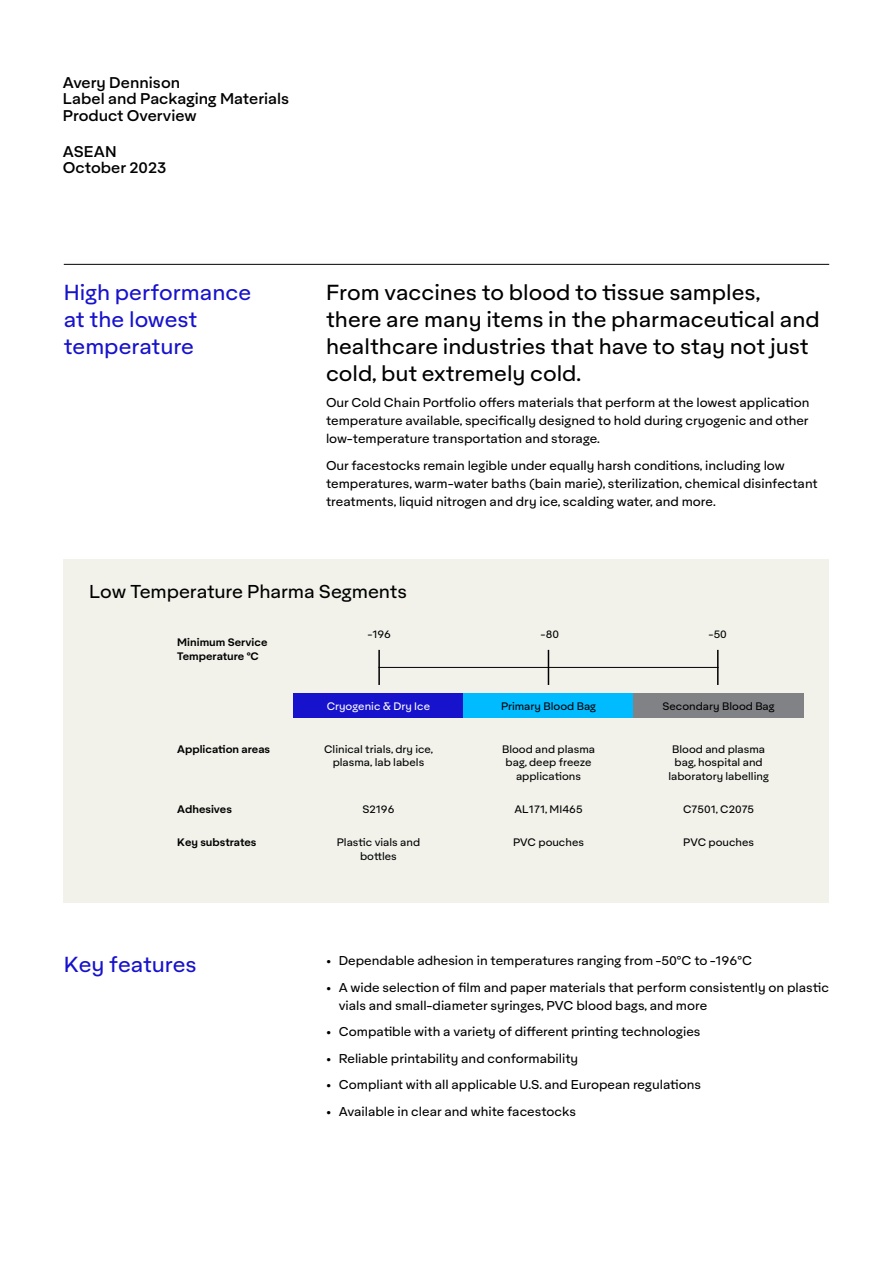
<style>
.page{position:relative;width:893px;height:1263px;background:#fff}
.page>*{position:absolute;margin:0;border:0;box-sizing:border-box;transform-origin:0 0}
.t1{font:21px/27px "Aktifo A";color:#000}
.t2{font:21px/27px "Aktifo A";color:#1712cc}
.t3{font:18px "Aktifo A";letter-spacing:-.005em;color:#000}
.t4{font:500 15px/16.5px "Aktifo A";color:#000}
.t5{font:12.3px/18px "Aktifo A";color:#000}
.t6{font:10.5px/13.5px "Aktifo A";color:#000;text-align:center}
.t7{font:600 10.5px/13.5px "Aktifo A";color:#000}
.t8{font:10.5px "Aktifo A";color:#fff}
</style>
<div class="page">
<hr style="left:64px;top:264px;width:765px;height:1px;background:#000">
<div style="left:64px;top:559px;width:765px;height:343px;background:#f2f2eb"></div>
<div style="left:293px;top:693px;width:170px;height:25px;background:#1712cc"></div>
<div style="left:463px;top:693px;width:171px;height:25px;background:#0bf"></div>
<div style="left:634px;top:693px;width:170px;height:25px;background:#808285"></div>
<hr style="left:378px;top:667px;width:341px;height:1px;background:#000">
<hr style="left:717px;top:650px;width:2px;height:35px;background:#000">
<hr style="left:548px;top:650px;width:1px;height:35px;background:#000">
<hr style="left:378px;top:650px;width:2px;height:35px;background:#000">
<p class="t4" style="left:63px;top:74px;width:228px">Avery Dennison<br>Label and Packaging Materials<br>Product Overview</p>
<p class="t4" style="left:63px;top:143px;width:105px">ASEAN<br>October 2023</p>
<h1 class="t2" style="left:64px;top:278px;width:189px">High performance at the lowest temperature</h1>
<h1 class="t1" style="left:326px;top:278px;width:495px">From vaccines to blood to tissue samples, there are many items in the pharmaceutical and healthcare industries that have to stay not just cold, but extremely cold.</h1>
<p class="t5" style="left:326px;top:393px;width:485px;text-align:justify">Our Cold Chain Portfolio offers materials that perform at the lowest application temperature available, specifically designed to hold during cryogenic and other low-temperature transportation and storage.</p>
<p class="t5" style="left:326px;top:456px;width:493px">Our facestocks remain legible under equally harsh conditions, including low temperatures, warm-water baths (bain marie), sterilization, chemical disinfectant treatments, liquid nitrogen and dry ice, scalding water, and more.</p>
<h2 class="t3" style="left:89px;top:580px;width:319px">Low Temperature Pharma Segments</h2>
<p class="t7" style="left:177px;top:635px;width:92px">Minimum Service<br>Temperature °C</p>
<p class="t6" style="left:368px;top:627px;width:25px">-196</p>
<p class="t6" style="left:541px;top:627px;width:20px">-80</p>
<p class="t6" style="left:709px;top:627px;width:20px">-50</p>
<p class="t8" style="left:327px;top:699px;width:105px">Cryogenic &amp; Dry Ice</p>
<p class="t6" style="left:501px;top:699px;width:97px">Primary Blood Bag</p>
<p class="t6" style="left:663px;top:699px;width:114px">Secondary Blood Bag</p>
<p class="t7" style="left:177px;top:742px;width:94px">Application areas</p>
<p class="t6" style="left:324px;top:742px;width:111px">Clinical trials, dry ice, plasma, lab labels</p>
<p class="t6" style="left:502px;top:742px;width:95px">Blood and plasma bag, deep freeze applications</p>
<p class="t6" style="left:668px;top:742px;width:102px">Blood and plasma bag, hospital and laboratory labelling</p>
<p class="t7" style="left:177px;top:802px;width:56px">Adhesives</p>
<p class="t6" style="left:362px;top:802px;width:33px">S2196</p>
<p class="t6" style="left:514px;top:802px;width:70px">AL171, MI465</p>
<p class="t6" style="left:683px;top:802px;width:73px">C7501, C2075</p>
<p class="t7" style="left:177px;top:836px;width:81px">Key substrates</p>
<p class="t6" style="left:337px;top:836px;width:85px">Plastic vials and bottles</p>
<p class="t6" style="left:513px;top:836px;width:72px">PVC pouches</p>
<p class="t6" style="left:683px;top:836px;width:72px">PVC pouches</p>
<h1 class="t2" style="left:64px;top:950px;width:135px">Key features</h1>
<p class="t5" style="left:326px;top:951px;width:428px">• Dependable adhesion in temperatures ranging from -50°C to -196°C</p>
<p class="t5" style="left:339px;top:978px;width:492px;text-indent:-13px">• A wide selection of film and paper materials that perform consistently on plastic vials and small-diameter syringes, PVC blood bags, and more</p>
<p class="t5" style="left:326px;top:1022px;width:376px">• Compatible with a variety of different printing technologies</p>
<p class="t5" style="left:326px;top:1049px;width:254px">• Reliable printability and conformability</p>
<p class="t5" style="left:326px;top:1075px;width:377px">• Compliant with all applicable U.S. and European regulations</p>
<p class="t5" style="left:326px;top:1102px;width:252px">• Available in clear and white facestocks</p>
</div>
